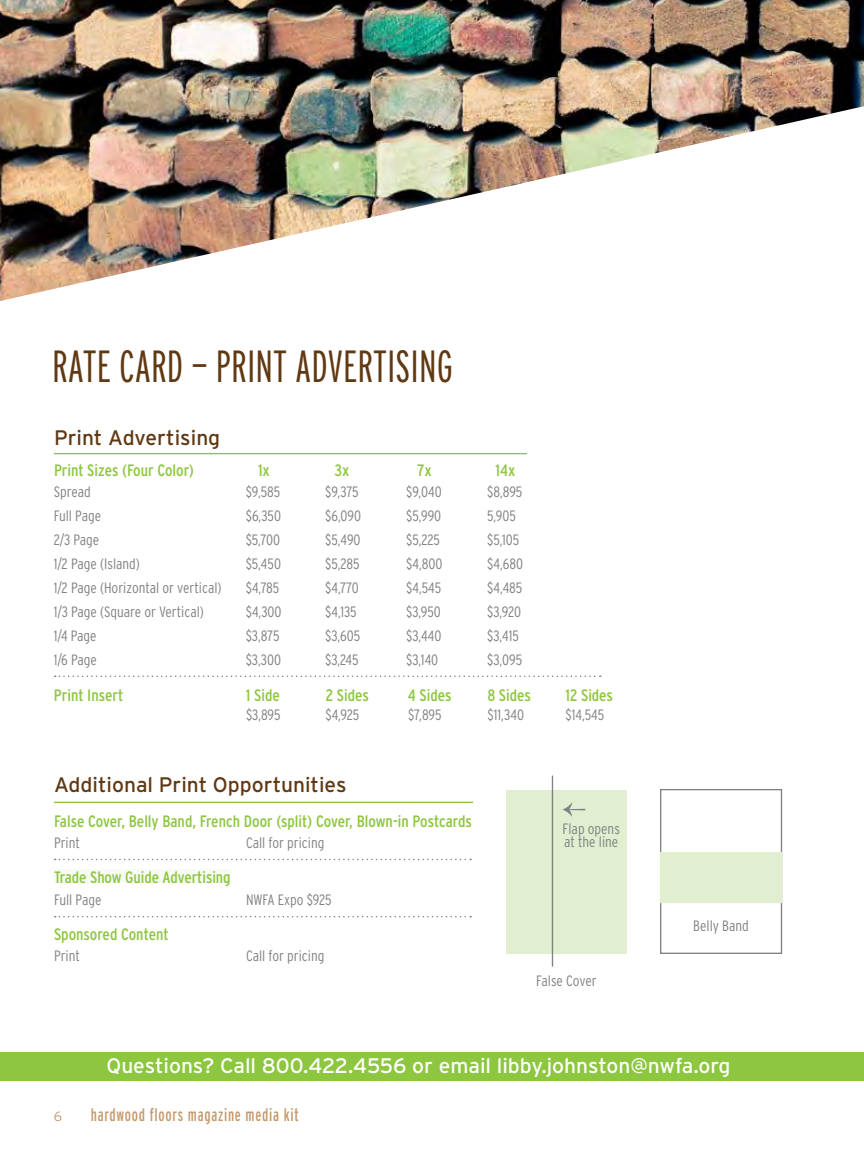
<style>
.page{position:relative;width:864px;height:1175px;background:#fff}
.page>*{position:absolute;margin:0;border:0;box-sizing:border-box;transform-origin:0 0}
.t1{font:300 extra-condensed 45px "Interstate";color:#603913}
.t2{font:21px "Interstate";color:#fff}
.t3{font:21px "Interstate";color:#603913}
.t4{font:extra-condensed 18px "Interstate";letter-spacing:.04em;color:#c49a6c}
.t5{font:condensed 16.5px "Interstate";color:#8dc63f}
.t6{font:300 condensed 15px/13.5px "Interstate";color:#808285}
.t7{font:300 13.5px "Interstate";color:#c49a6c}
</style>
<div class="page">
<hr style="left:54px;top:453px;width:473px;height:1px;background:#8dc63f">
<svg style="left:55px;top:675px;width:546px;height:2px"></svg>
<div style="left:0;top:1052px;width:864px;height:28px;background:#8dc63f"></div>
<div style="left:54px;top:869px;width:177px;height:13px;background:#f8fbf5"></div>
<hr style="left:54px;top:801px;width:419px;height:2px;background:#8dc63f">
<svg style="left:55px;top:916px;width:416px;height:1px"></svg>
<svg style="left:55px;top:858px;width:416px;height:2px"></svg>
<img style="left:0;top:0;width:864px;height:301px">
<div style="left:506px;top:790px;width:121px;height:164px;background:#e1eecf"></div>
<hr style="left:552px;top:775px;width:1px;height:191px;background:#808285">
<svg style="left:562px;top:802px;width:23px;height:14px"></svg>
<div style="left:660px;top:789px;width:122px;height:165px;border:1px solid #808285"></div>
<div style="left:660px;top:852px;width:122px;height:51px;background:#e1eecf"></div>
<h1 class="t1" style="left:52px;top:338px;width:402px">RATE CARD — PRINT ADVERTISING</h1>
<h2 class="t3" style="left:54px;top:425px;width:168px">Print Advertising</h2>
<p class="t6" style="left:54px;top:484px;width:39px">Spread</p>
<p class="t6" style="left:246px;top:484px;width:36px">$9,585</p>
<p class="t6" style="left:325px;top:484px;width:35px">$9,375</p>
<p class="t6" style="left:406px;top:484px;width:37px">$9,040</p>
<p class="t6" style="left:487px;top:484px;width:37px">$8,895</p>
<p class="t6" style="left:54px;top:508px;width:49px">Full Page</p>
<p class="t6" style="left:246px;top:508px;width:37px">$6,350</p>
<p class="t6" style="left:325px;top:508px;width:38px">$6,090</p>
<p class="t6" style="left:406px;top:508px;width:37px">$5,990</p>
<p class="t6" style="left:487px;top:508px;width:30px">5,905</p>
<p class="t6" style="left:54px;top:532px;width:47px">2/3 Page</p>
<p class="t6" style="left:246px;top:532px;width:36px">$5,700</p>
<p class="t6" style="left:325px;top:532px;width:37px">$5,490</p>
<p class="t6" style="left:406px;top:532px;width:35px">$5,225</p>
<p class="t6" style="left:487px;top:532px;width:34px">$5,105</p>
<p class="t6" style="left:54px;top:556px;width:88px">1/2 Page (Island)</p>
<p class="t6" style="left:246px;top:556px;width:37px">$5,450</p>
<p class="t6" style="left:325px;top:556px;width:36px">$5,285</p>
<p class="t6" style="left:406px;top:556px;width:38px">$4,800</p>
<p class="t6" style="left:487px;top:556px;width:37px">$4,680</p>
<p class="t6" style="left:54px;top:580px;width:169px">1/2 Page (Horizontal or vertical)</p>
<p class="t6" style="left:246px;top:580px;width:35px">$4,785</p>
<p class="t6" style="left:325px;top:580px;width:35px">$4,770</p>
<p class="t6" style="left:406px;top:580px;width:37px">$4,545</p>
<p class="t6" style="left:487px;top:580px;width:37px">$4,485</p>
<p class="t6" style="left:54px;top:604px;width:152px">1/3 Page (Square or Vertical)</p>
<p class="t6" style="left:246px;top:604px;width:37px">$4,300</p>
<p class="t6" style="left:325px;top:604px;width:33px">$4,135</p>
<p class="t6" style="left:406px;top:604px;width:36px">$3,950</p>
<p class="t6" style="left:487px;top:604px;width:36px">$3,920</p>
<p class="t6" style="left:54px;top:628px;width:44px">1/4 Page</p>
<p class="t6" style="left:246px;top:628px;width:35px">$3,875</p>
<p class="t6" style="left:325px;top:628px;width:37px">$3,605</p>
<p class="t6" style="left:406px;top:628px;width:37px">$3,440</p>
<p class="t6" style="left:487px;top:628px;width:33px">$3,415</p>
<p class="t6" style="left:54px;top:652px;width:45px">1/6 Page</p>
<p class="t6" style="left:246px;top:652px;width:37px">$3,300</p>
<p class="t6" style="left:325px;top:652px;width:35px">$3,245</p>
<p class="t6" style="left:406px;top:652px;width:34px">$3,140</p>
<p class="t6" style="left:487px;top:652px;width:36px">$3,095</p>
<p class="t5" style="left:54px;top:459px;width:142px">Print Sizes (Four Color)</p>
<p class="t5" style="left:258px;top:459px;width:13px">1x</p>
<p class="t5" style="left:335px;top:459px;width:16px">3x</p>
<p class="t5" style="left:417px;top:459px;width:16px">7x</p>
<p class="t5" style="left:496px;top:459px;width:21px">14x</p>
<p class="t5" style="left:54px;top:685px;width:71px">Print Insert</p>
<p class="t5" style="left:246px;top:685px;width:35px">1 Side</p>
<p class="t5" style="left:325px;top:685px;width:45px">2 Sides</p>
<p class="t5" style="left:408px;top:685px;width:45px">4 Sides</p>
<p class="t5" style="left:487px;top:685px;width:45px">8 Sides</p>
<p class="t5" style="left:565px;top:685px;width:49px">12 Sides</p>
<p class="t6" style="left:246px;top:708px;width:36px">$3,895</p>
<p class="t6" style="left:326px;top:708px;width:35px">$4,925</p>
<p class="t6" style="left:408px;top:708px;width:35px">$7,895</p>
<p class="t6" style="left:488px;top:708px;width:38px">$11,340</p>
<p class="t6" style="left:566px;top:708px;width:40px">$14,545</p>
<h2 class="t3" style="left:54px;top:772px;width:294px">Additional Print Opportunities</h2>
<p class="t5" style="left:54px;top:811px;width:419px">False Cover, Belly Band, French Door (split) Cover, Blown-in Postcards</p>
<p class="t6" style="left:54px;top:836px;width:27px">Print</p>
<p class="t6" style="left:246px;top:836px;width:80px">Call for pricing</p>
<p class="t5" style="left:54px;top:866px;width:178px">Trade Show Guide Advertising</p>
<p class="t6" style="left:54px;top:893px;width:49px">Full Page</p>
<p class="t6" style="left:246px;top:893px;width:87px">NWFA Expo $925</p>
<p class="t5" style="left:54px;top:924px;width:116px">Sponsored Content</p>
<p class="t6" style="left:54px;top:949px;width:27px">Print</p>
<p class="t6" style="left:246px;top:949px;width:80px">Call for pricing</p>
<p class="t6" style="left:562px;top:821px;width:59px">Flap opens at the line</p>
<p class="t6" style="left:536px;top:973px;width:62px">False Cover</p>
<p class="t6" style="left:693px;top:918px;width:57px">Belly Band</p>
<h2 class="t2" style="left:106px;top:1053px;width:626px">Questions? Call 800.422.4556 or email libby.johnston@nwfa.org</h2>
<p class="t7" style="left:54px;top:1107px;width:10px">6</p>
<p class="t4" style="left:91px;top:1104px;width:209px">hardwood floors magazine media kit</p>
</div>
